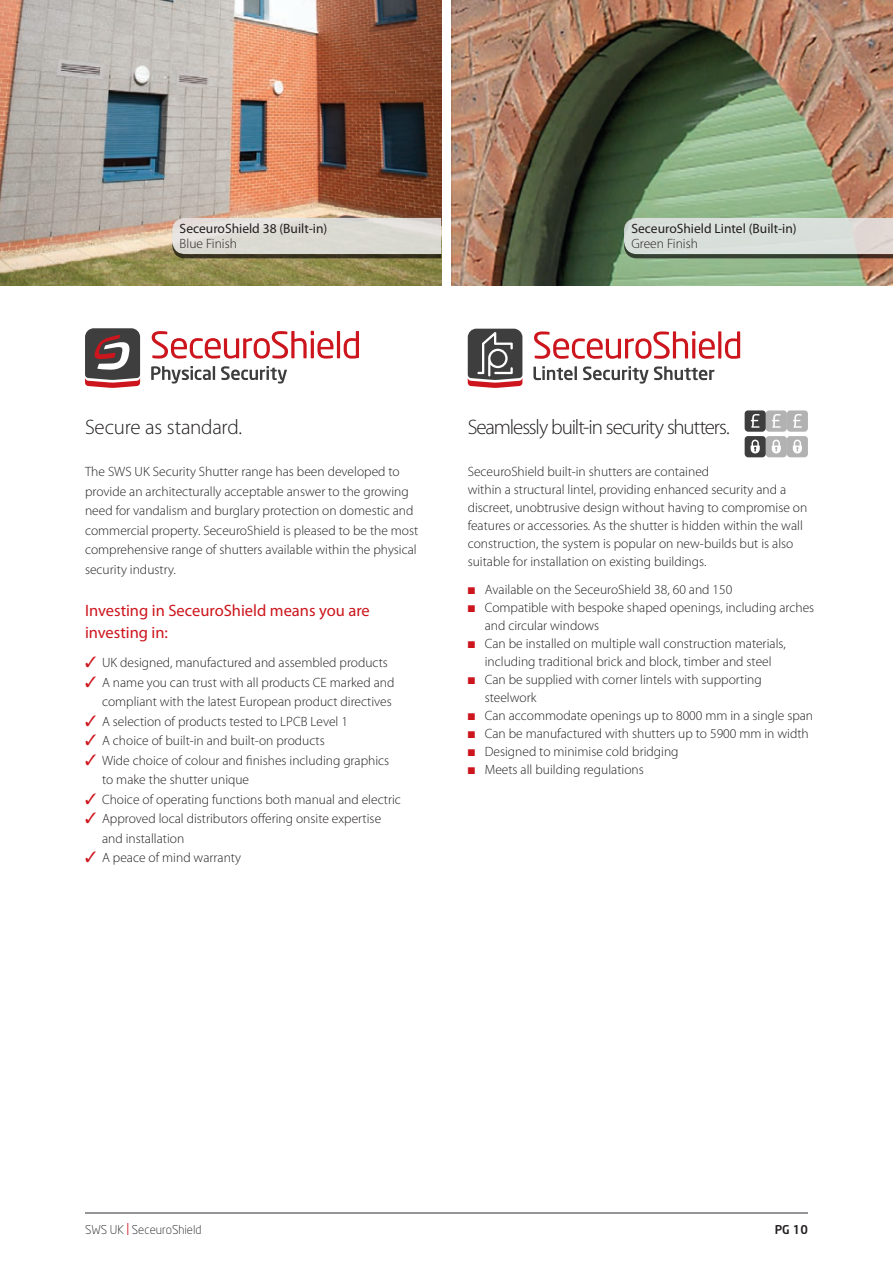
<style>
.page{position:relative;width:893px;height:1263px;background:#fff}
.page>*{position:absolute;margin:0;border:0;box-sizing:border-box;transform-origin:0 0}
.Heading_3{font:300 21px "Myriad Pro";letter-spacing:-.05em;color:#231f20}
.Heading_3-2{font:300 21px "Myriad Pro";letter-spacing:-.015em;color:#231f20}
._11_on_15{font:16.5px/22.5px "Myriad Pro";color:#cd151d}
.Main_Copy{font:300 13.5px/19.5px "Myriad Pro";color:#231f20}
.Caption_Copy{font:13.5px/15px "Myriad Pro";color:#231f20}
.t1{font:300 12px "Neo Sans";color:#231f20}
.t2{font:500 12px "Neo Sans";color:#231f20}
.s1{font-weight:300}
.s2{color:#cd151d}
.s3{font-family:"Myriad Pro";font-weight:400;color:#cd151d}
</style>
<div class="page">
<img style="left:0;top:0;width:441px;height:286px">
<svg style="left:172px;top:218px;width:269px;height:40px"></svg>
<img style="left:452px;top:0;width:441px;height:286px">
<svg style="left:624px;top:218px;width:269px;height:40px"></svg>
<svg style="left:85px;top:328px;width:55px;height:60px"></svg>
<svg style="left:152px;top:331px;width:181px;height:28px"></svg>
<hr style="left:337px;top:331px;width:3px;height:27px;background:#cd151d">
<svg style="left:344px;top:331px;width:15px;height:28px"></svg>
<svg style="left:151px;top:366px;width:64px;height:18px"></svg>
<svg style="left:221px;top:366px;width:66px;height:18px"></svg>
<svg style="left:534px;top:331px;width:181px;height:28px"></svg>
<hr style="left:718px;top:331px;width:3px;height:27px;background:#cd151d">
<svg style="left:725px;top:331px;width:15px;height:28px"></svg>
<svg style="left:533px;top:366px;width:40px;height:14px"></svg>
<hr style="left:574px;top:366px;width:3px;height:14px;background:#3e3e3f">
<svg style="left:583px;top:366px;width:131px;height:18px"></svg>
<svg style="left:468px;top:329px;width:54px;height:59px"></svg>
<div style="left:745px;top:410px;width:21px;height:22px;background:#3e3e3f;border-radius:3px"></div>
<svg style="left:751px;top:414px;width:8px;height:14px"></svg>
<div style="left:766px;top:410px;width:21px;height:22px;background:#b2b2b2;border-radius:3px"></div>
<svg style="left:772px;top:414px;width:9px;height:14px"></svg>
<div style="left:787px;top:410px;width:21px;height:22px;background:#b2b2b2;border-radius:3px"></div>
<svg style="left:793px;top:414px;width:9px;height:14px"></svg>
<div style="left:745px;top:436px;width:21px;height:21px;background:#3e3e3f;border-radius:3px"></div>
<svg style="left:751px;top:440px;width:9px;height:13px"></svg>
<div style="left:766px;top:436px;width:21px;height:21px;background:#b2b2b2;border-radius:3px"></div>
<svg style="left:772px;top:440px;width:9px;height:13px"></svg>
<div style="left:787px;top:436px;width:21px;height:21px;background:#b2b2b2;border-radius:3px"></div>
<svg style="left:793px;top:440px;width:9px;height:13px"></svg>
<hr style="left:85px;top:1212px;width:723px;height:1px;background:#939598">
<p class="Caption_Copy" style="left:180px;top:221px;width:149px">SeceuroShield 38 (Built-in)<br><span class="s1">Blue Finish</span></p>
<p class="Caption_Copy" style="left:631px;top:221px;width:167px">SeceuroShield Lintel (Built-in)<br><span class="s1">Green Finish</span></p>
<p class="Heading_3-2" style="left:85px;top:415px;width:159px">Secure as standard.</p>
<p class="Main_Copy" style="left:85px;top:462px;width:335px">The SWS UK Security Shutter range has been developed to provide an architecturally acceptable answer to the growing need for vandalism and burglary protection on domestic and commercial property. SeceuroShield is pleased to be the most comprehensive range of shutters available within the physical security industry.</p>
<p class="_11_on_15" style="left:85px;top:599px;width:286px">Investing in SeceuroShield means you are investing in:</p>
<p class="Main_Copy" style="left:85px;top:653px;width:304px"><span class="s2">✓</span> UK designed, manufactured and assembled products</p>
<p class="Main_Copy" style="left:85px;top:673px;width:311px;text-align:right"><span class="s2">✓</span> A name you can trust with all products CE marked and compliant with the latest European product directives</p>
<p class="Main_Copy" style="left:85px;top:712px;width:264px"><span class="s2">✓</span> A selection of products tested to LPCB Level 1</p>
<p class="Main_Copy" style="left:85px;top:731px;width:241px"><span class="s2">✓</span> A choice of built-in and built-on products</p>
<p class="Main_Copy" style="left:102px;top:751px;width:289px;text-indent:-17px"><span class="s2">✓</span> Wide choice of colour and finishes including graphics to make the shutter unique</p>
<p class="Main_Copy" style="left:85px;top:790px;width:317px"><span class="s2">✓</span> Choice of operating functions both manual and electric</p>
<p class="Main_Copy" style="left:102px;top:809px;width:281px;text-indent:-17px"><span class="s2">✓</span> Approved local distributors offering onsite expertise and installation</p>
<p class="Main_Copy" style="left:85px;top:848px;width:158px"><span class="s2">✓</span> A peace of mind warranty</p>
<p class="Heading_3" style="left:468px;top:415px;width:264px">Seamlessly built-in security shutters.</p>
<p class="Main_Copy" style="left:468px;top:463px;width:341px;line-height:18px">SeceuroShield built-in shutters are contained<br>within a structural lintel, providing enhanced security and a discreet, unobtrusive design without having to compromise on features or accessories. As the shutter is hidden within the wall construction, the system is popular on new-builds but is also suitable for installation on existing buildings.</p>
<p class="Main_Copy" style="left:468px;top:580px;width:266px"><span class="s2">■</span> Available on the SeceuroShield 38, 60 and 150</p>
<p class="Main_Copy" style="left:485px;top:599px;width:331px;line-height:18px;text-indent:-17px"><span class="s2">■</span> Compatible with bespoke shaped openings, including arches and circular windows</p>
<p class="Main_Copy" style="left:468px;top:635px;width:319px;line-height:18px;text-align:center"><span class="s2">■</span> Can be installed on multiple wall construction materials, including traditional brick and block, timber and steel</p>
<p class="Main_Copy" style="left:485px;top:671px;width:279px;line-height:18px;text-indent:-17px"><span class="s2">■</span> Can be supplied with corner lintels with supporting steelwork</p>
<p class="Main_Copy" style="left:468px;top:706px;width:347px"><span class="s2">■</span> Can accommodate openings up to 8000 mm in a single span</p>
<p class="Main_Copy" style="left:468px;top:724px;width:343px"><span class="s2">■</span> Can be manufactured with shutters up to 5900 mm in width</p>
<p class="Main_Copy" style="left:468px;top:742px;width:212px"><span class="s2">■</span> Designed to minimise cold bridging</p>
<p class="Main_Copy" style="left:468px;top:760px;width:178px"><span class="s2">■</span> Meets all building regulations</p>
<p class="t1" style="left:85px;top:1224px;width:118px">SWS UK <span class="s3">|</span> SeceuroShield</p>
<p class="t2" style="left:775px;top:1224px;width:35px">PG 10</p>
</div>
